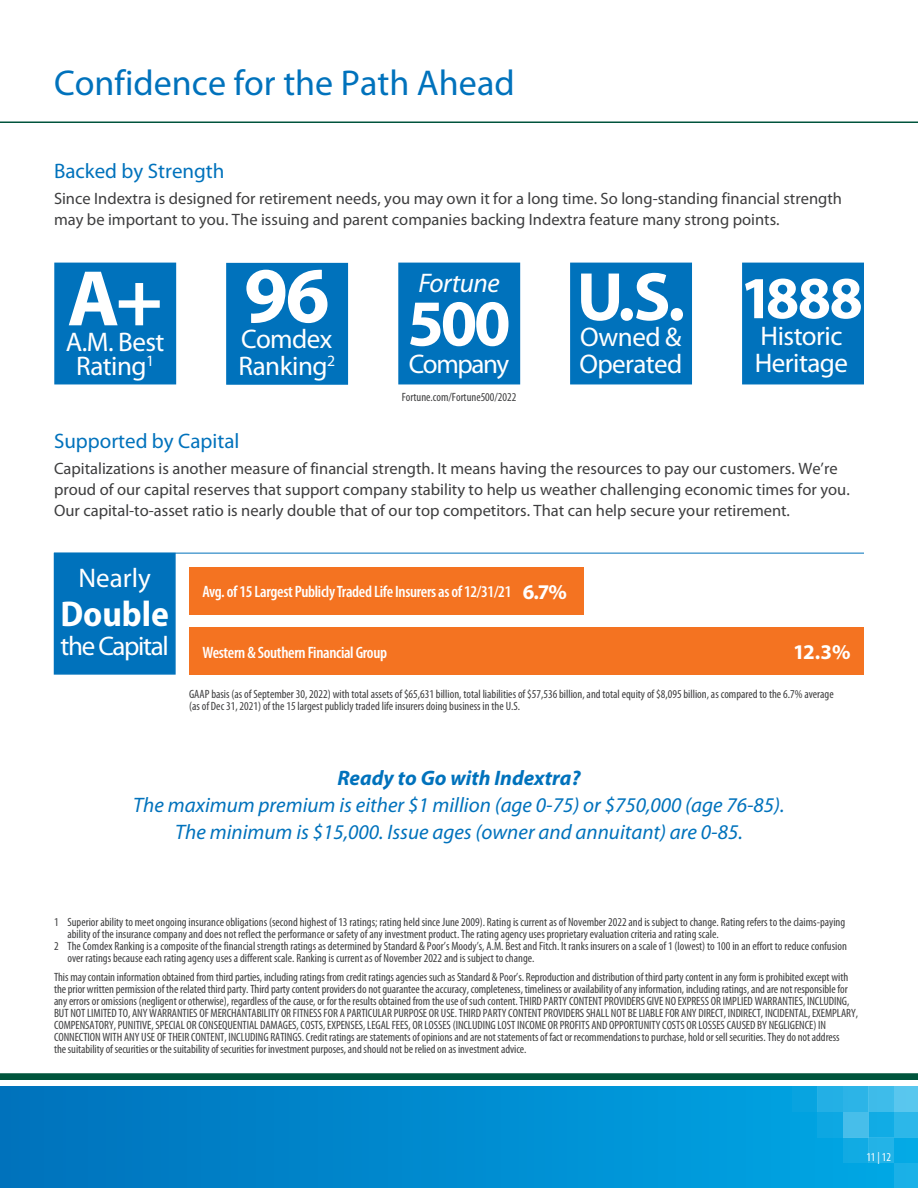
<style>
.page{position:relative;width:918px;height:1188px;background:#fff}
.page>*{position:absolute;margin:0;border:0;box-sizing:border-box;transform-origin:0 0}
.t1{font:700 79.5px "Myriad Pro";color:#fff}
.t2{font:700 69px "Myriad Pro";color:#fff}
.t3{font:700 66px "Myriad Pro";color:#fff}
.t4{font:700 60px "Myriad Pro";color:#fff}
.t5{font:36px "Myriad Pro";color:#0072bc}
.t6{font:700 semi-condensed 36px "Myriad Pro";color:#fff}
.t7{font:27px/27px "Myriad Pro";letter-spacing:-.02em;color:#fff}
.t8{font:27px "Myriad Pro";letter-spacing:-.05em;color:#fff}
.t9{font:italic 27px "Myriad Pro";letter-spacing:-.02em;color:#fff}
.t10{font:italic 21px/27px "Myriad Pro";color:#0072bc;text-align:center}
.t11{font:21px "Myriad Pro";color:#0072bc}
.t12{font:italic 700 21px "Myriad Pro";color:#0072bc}
.t13{font:700 21px "Myriad Pro";color:#fff}
.t14{font:16.5px/21px "Myriad Pro";color:#3e3e3f}
.t15{font:600 condensed 16.5px "Myriad Pro";letter-spacing:-.02em;color:#fff}
.t16{font:condensed 12px/12px "Myriad Pro";letter-spacing:-.005em;color:#3e3e3f}
.t17{font:condensed 12px "Myriad Pro";color:#fff}
.s1{font-weight:700;font-stretch:normal;font-size:21px}
</style>
<div class="page">
<hr style="left:0;top:122px;width:918px;height:1px;background:#00543c">
<div style="left:0;top:1087px;width:918px;height:101px;background:linear-gradient(to right,#0071bb,#00a8e5)"></div>
<hr style="left:0;top:1087px;width:1px;height:101px;background:#0072bc">
<div style="left:894px;top:1087px;width:24px;height:25px;background:#59c6ee"></div>
<div style="left:868px;top:1087px;width:26px;height:25px;background:#3ebcea"></div>
<div style="left:843px;top:1087px;width:25px;height:25px;background:#2cb4e7"></div>
<div style="left:818px;top:1087px;width:25px;height:25px;background:#23afe5"></div>
<div style="left:792px;top:1087px;width:26px;height:25px;background:#08a4e0"></div>
<div style="left:894px;top:1112px;width:24px;height:26px;background:#2cb7e9"></div>
<div style="left:868px;top:1112px;width:26px;height:26px;background:#11ace5"></div>
<div style="left:843px;top:1112px;width:25px;height:26px;background:#47beea"></div>
<div style="left:818px;top:1112px;width:25px;height:26px;background:#0da7e2"></div>
<div style="left:894px;top:1138px;width:24px;height:25px;background:#04a9e5"></div>
<div style="left:868px;top:1138px;width:26px;height:25px;background:#23b3e7"></div>
<div style="left:843px;top:1138px;width:25px;height:25px;background:#11abe3"></div>
<div style="left:894px;top:1163px;width:24px;height:25px;background:#1ab0e7"></div>
<svg style="left:0;top:1073px;width:918px;height:7px;background:#095a42"></svg>
<hr style="left:54px;top:553px;width:810px;height:1px;background:#0072bc">
<div style="left:189px;top:628px;width:675px;height:47px;background:#f47321"></div>
<div style="left:189px;top:567px;width:395px;height:47px;background:#f47321"></div>
<div style="left:54px;top:553px;width:122px;height:122px;background:#0072bc;border:1px solid #0072bc"></div>
<div style="left:398px;top:263px;width:122px;height:121px;background:#0072bc;border:1px solid #0072bc"></div>
<div style="left:226px;top:263px;width:122px;height:122px;background:#0072bc;border:1px solid #0072bc"></div>
<div style="left:54px;top:263px;width:122px;height:121px;background:#0072bc;border:1px solid #0072bc"></div>
<div style="left:570px;top:263px;width:122px;height:121px;background:#0072bc;border:1px solid #0072bc"></div>
<div style="left:742px;top:263px;width:122px;height:121px;background:#0072bc;border:1px solid #0072bc"></div>
<h3 class="t5" style="left:54px;top:63px;width:462px">Confidence for the Path Ahead</h3>
<h3 class="t11" style="left:54px;top:159px;width:172px">Backed by Strength</h3>
<h3 class="t14" style="left:54px;top:188px;width:790px">Since Indextra is designed for retirement needs, you may own it for a long time. So long-standing financial strength may be important to you. The issuing and parent companies backing Indextra feature many strong points.</h3>
<h1 class="t1" style="left:67px;top:254px;width:97px">A+</h1>
<h3 class="t7" style="left:66px;top:330px;width:100px;line-height:24px;text-align:center">A.M. Best<br>Rating<sup>1</sup></h3>
<h1 class="t1" style="left:244px;top:251px;width:87px">96</h1>
<h3 class="t7" style="left:239px;top:326px;width:98px">Comdex<br>Ranking<sup>2</sup></h3>
<h3 class="t9" style="left:418px;top:268px;width:83px">Fortune</h3>
<h3 class="t3" style="left:407px;top:286px;width:105px">500</h3>
<h3 class="t8" style="left:409px;top:349px;width:102px">Company</h3>
<p class="t16" style="left:402px;top:391px;width:116px">Fortune.com/Fortune500/2022</p>
<h2 class="t2" style="left:577px;top:258px;width:110px">U.S.</h2>
<h3 class="t7" style="left:579px;top:324px;width:104px">Owned &amp;<br>Operated</h3>
<h3 class="t4" style="left:740px;top:264px;width:124px">1888</h3>
<h3 class="t7" style="left:755px;top:323px;width:95px">Historic<br>Heritage</h3>
<h3 class="t11" style="left:54px;top:429px;width:187px">Supported by Capital</h3>
<p class="t14" style="left:54px;top:458px;width:797px">Capitalizations is another measure of financial strength. It means having the resources to pay our customers. We’re proud of our capital reserves that support company stability to help us weather challenging economic times for you.<br>Our capital-to-asset ratio is nearly double that of our top competitors. That can help secure your retirement.</p>
<h3 class="t7" style="left:79px;top:565px;width:74px">Nearly</h3>
<h3 class="t6" style="left:60px;top:594px;width:110px">Double</h3>
<h3 class="t8" style="left:61px;top:631px;width:110px">the Capital</h3>
<h3 class="t15" style="left:202px;top:582px;width:366px">Avg. of 15 Largest Publicly Traded Life Insurers as of 12/31/21 <span class="s1">6.7%</span></h3>
<h3 class="t15" style="left:202px;top:643px;width:186px">Western &amp; Southern Financial Group</h3>
<h3 class="t13" style="left:793px;top:640px;width:59px">12.3%</h3>
<p class="t16" style="left:189px;top:688px;width:646px">GAAP basis (as of September 30, 2022) with total assets of $65,631 billion, total liabilities of $57,536 billion, and total equity of $8,095 billion, as compared to the 6.7% average (as of Dec 31, 2021) of the 15 largest publicly traded life insurers doing business in the U.S.</p>
<h3 class="t12" style="left:337px;top:767px;width:245px">Ready to Go with Indextra?</h3>
<h3 class="t10" style="left:133px;top:792px;width:653px">The maximum premium is either $1 million (age 0-75) or $750,000 (age 76-85).<br>The minimum is $15,000. Issue ages (owner and annuitant) are 0-85.</h3>
<p class="t16" style="left:54px;top:917px;width:793px">1 Superior ability to meet ongoing insurance obligations (second highest of 13 ratings; rating held since June 2009). Rating is current as of November 2022 and is subject to change. Rating refers to the claims-paying</p>
<p class="t16" style="left:68px;top:929px;width:653px">ability of the insurance company and does not reflect the performance or safety of any investment product. The rating agency uses proprietary evaluation criteria and rating scale.</p>
<p class="t16" style="left:54px;top:941px;width:794px">2 The Comdex Ranking is a composite of the financial strength ratings as determined by Standard &amp; Poor’s Moody’s, A.M. Best and Fitch. It ranks insurers on a scale of 1 (lowest) to 100 in an effort to reduce confusion</p>
<p class="t16" style="left:68px;top:953px;width:468px">over ratings because each rating agency uses a different scale. Ranking is current as of November 2022 and is subject to change.</p>
<p class="t16" style="left:54px;top:971px;width:806px">This may contain information obtained from third parties, including ratings from credit ratings agencies such as Standard &amp; Poor’s. Reproduction and distribution of third party content in any form is prohibited except with the prior written permission of the related third party. Third party content providers do not guarantee the accuracy, completeness, timeliness or availability of any information, including ratings, and are not responsible for any errors or omissions (negligent or otherwise), regardless of the cause, or for the results obtained from the use of such content. THIRD PARTY CONTENT PROVIDERS GIVE NO EXPRESS OR IMPLIED WARRANTIES, INCLUDING, BUT NOT LIMITED TO, ANY WARRANTIES OF MERCHANTABILITY OR FITNESS FOR A PARTICULAR PURPOSE OR USE. THIRD PARTY CONTENT PROVIDERS SHALL NOT BE LIABLE FOR ANY DIRECT, INDIRECT, INCIDENTAL, EXEMPLARY, COMPENSATORY, PUNITIVE, SPECIAL OR CONSEQUENTIAL DAMAGES, COSTS, EXPENSES, LEGAL FEES, OR LOSSES (INCLUDING LOST INCOME OR PROFITS AND OPPORTUNITY COSTS OR LOSSES CAUSED BY NEGLIGENCE) IN CONNECTION WITH ANY USE OF THEIR CONTENT, INCLUDING RATINGS. Credit ratings are statements of opinions and are not statements of fact or recommendations to purchase, hold or sell securities. They do not address<br>the suitability of securities or the suitability of securities for investment purposes, and should not be relied on as investment advice.</p>
<p class="t17" style="left:866px;top:1151px;width:26px">11 | 12</p>
</div>
